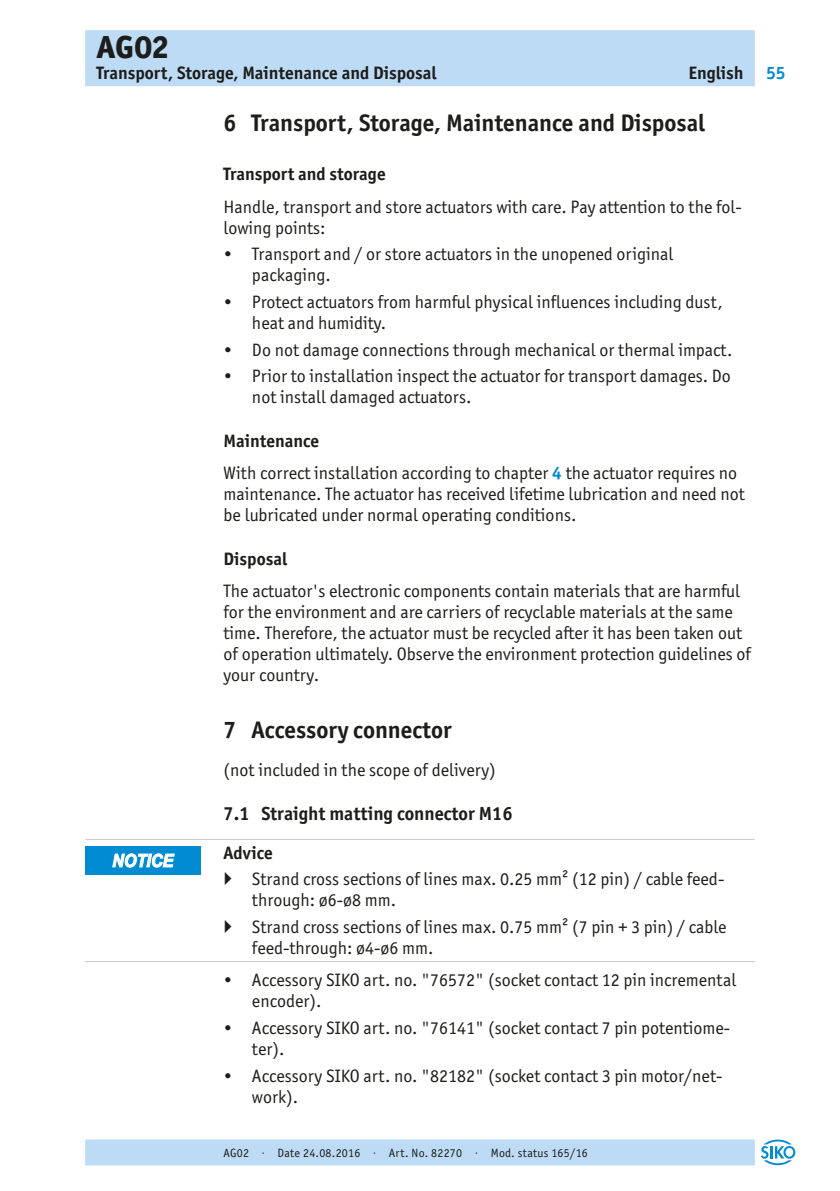
<style>
.page{position:relative;width:840px;height:1191px;background:#fff}
.page>*{position:absolute;margin:0;border:0;box-sizing:border-box;transform-origin:0 0}
.t1{font:800 32px "Officina Sans ITC Pro";color:#1d1d1b}
.t2{font:700 24px "Officina Sans ITC Pro";color:#1d1d1b}
.t3{font:700 19px "Officina Sans ITC Pro";color:#1d1d1b}
._03__Fliesstext{font:18px/21px "Officina Sans ITC Pro";color:#1d1d1b}
._02__Ueberschrift{font:700 18px "Officina Sans ITC Pro";color:#1d1d1b}
._02__Ueberschrift_Li{font:700 18px "Officina Sans ITC Pro";color:#1d1d1b}
.t4{font:italic 700 18px "Arial";color:#fff;scale:.9 1}
.t5{font:700 18px "Officina Sans ITC Pro";color:#008bd2}
.t6{font:12px "Officina Sans ITC Pro";letter-spacing:.02em;color:#1d1d1b}
.s1{font-weight:700;color:#008bd2}
</style>
<div class="page">
<div style="left:85px;top:30px;width:669px;height:56px;background:#bddbf5"></div>
<div style="left:85px;top:1139px;width:669px;height:26px;background:#bddbf5"></div>
<svg style="left:761px;top:1139px;width:33px;height:26px"></svg>
<hr style="left:85px;top:839px;width:669px;height:1px;background:#c7c7c6">
<hr style="left:85px;top:961px;width:669px;height:1px;background:#c7c7c6">
<div style="left:85px;top:846px;width:116px;height:28px;background:#008bd2"></div>
<svg style="left:112px;top:853px;width:62px;height:14px"></svg>
<h1 class="t1" style="left:96px;top:26px;width:73px">AG02</h1>
<p class="_02__Ueberschrift" style="left:96px;top:62px;width:341px">Transport, Storage, Maintenance and Disposal</p>
<p class="_02__Ueberschrift" style="left:688px;top:62px;width:57px">English</p>
<p class="t4" style="left:112px;top:849px;width:70px">NOTICE</p>
<p class="t2" style="left:223px;top:108px;width:482px">6 Transport, Storage, Maintenance and Disposal</p>
<p class="_02__Ueberschrift" style="left:223px;top:163px;width:163px">Transport and storage</p>
<p class="_03__Fliesstext" style="left:223px;top:196px;width:519px">Handle, transport and store actuators with care. Pay attention to the fol&shy;lowing points:</p>
<p class="_03__Fliesstext" style="left:252px;top:243px;width:422px;text-indent:-28px">• Transport and / or store actuators in the unopened original packaging.</p>
<p class="_03__Fliesstext" style="left:252px;top:291px;width:472px;text-indent:-28px">• Protect actuators from harmful physical influences including dust, heat and humidity.</p>
<p class="_03__Fliesstext" style="left:223px;top:339px;width:510px">• Do not damage connections through mechanical or thermal impact.</p>
<p class="_03__Fliesstext" style="left:252px;top:365px;width:480px;text-indent:-28px">• Prior to installation inspect the actuator for transport damages. Do not install damaged actuators.</p>
<p class="_02__Ueberschrift" style="left:223px;top:430px;width:97px">Maintenance</p>
<p class="_03__Fliesstext" style="left:223px;top:462px;width:522px">With correct installation according to chapter <span class="s1">4</span> the actuator requires no maintenance. The actuator has received lifetime lubrication and need not be lubricated under normal operating conditions.</p>
<p class="_02__Ueberschrift" style="left:223px;top:548px;width:65px">Disposal</p>
<p class="_03__Fliesstext" style="left:223px;top:581px;width:528px">The actuator's electronic components contain materials that are harmful for the environment and are carriers of recyclable materials at the same time. Therefore, the actuator must be recycled after it has been taken out of operation ultimately. Observe the environment protection guidelines of your country.</p>
<p class="t2" style="left:223px;top:714px;width:229px">7 Accessory connector</p>
<p class="_03__Fliesstext" style="left:223px;top:759px;width:274px">(not included in the scope of delivery)</p>
<p class="t3" style="left:223px;top:802px;width:290px">7.1 Straight matting connector M16</p>
<p class="_02__Ueberschrift_Li" style="left:223px;top:841px;width:51px">Advice</p>
<p class="_03__Fliesstext" style="left:252px;top:868px;width:473px">Strand cross sections of lines max. 0.25 mm² (12 pin) / cable feed&shy;through: ø6-ø8 mm.</p>
<p class="_03__Fliesstext" style="left:252px;top:916px;width:475px">Strand cross sections of lines max. 0.75 mm² (7 pin + 3 pin) / cable feed-through: ø4-ø6 mm.</p>
<p class="_03__Fliesstext" style="left:252px;top:969px;width:485px;text-indent:-28px">• Accessory SIKO art. no. "76572" (socket contact 12 pin incremental encoder).</p>
<p class="_03__Fliesstext" style="left:252px;top:1017px;width:479px;text-indent:-28px">• Accessory SIKO art. no. "76141" (socket contact 7 pin potentiome&shy;ter).</p>
<p class="_03__Fliesstext" style="left:252px;top:1065px;width:472px;text-indent:-28px">• Accessory SIKO art. no. "82182" (socket contact 3 pin motor/net&shy;work).</p>
<p class="t5" style="left:765px;top:62px;width:21px">55</p>
<p class="t6" style="left:223px;top:1145px;width:365px">AG02 · Date 24.08.2016 · Art. No. 82270 · Mod. status 165/16</p>
</div>
